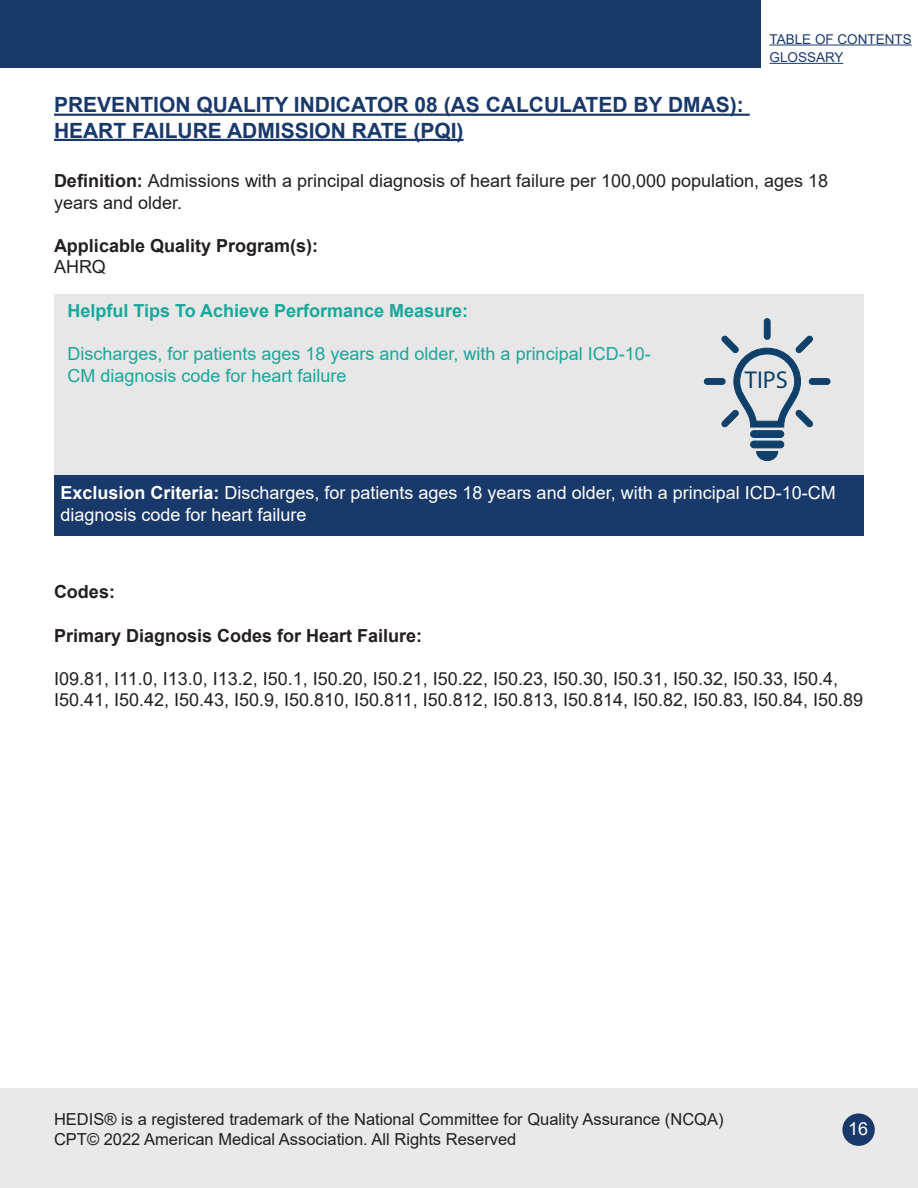
<style>
.page{position:relative;width:918px;height:1188px;background:#fff}
.page>*{position:absolute;margin:0;border:0;box-sizing:border-box;transform-origin:0 0}
.t1{font:700 24.45px "Myriad Pro";color:#0e406a}
.t2{font:700 21px "Arial";color:#1a396b}
.t3{font:18px/21.6px "Arial";color:#231f20}
.t4{font:18px/21.6px "Arial";color:#fff}
.t5{font:18px/21.6px "Arial";color:#1aa79a}
.t6{font:700 18px/21.6px "Arial";color:#231f20}
.t7{font:700 18px "Arial";color:#1aa79a}
.t8{font:16.5px/19.8px "Arial";color:#231f20}
.t9{font:13.5px "Arial";color:#1a396b}
.s1{font-weight:700}
.s2{font-weight:400}
</style>
<div class="page">
<div style="left:0;top:0;width:761px;height:68px;background:#1a396b"></div>
<hr style="left:770px;top:45px;width:142px;height:1px;background:#1a396b">
<hr style="left:770px;top:63px;width:73px;height:1px;background:#1a396b">
<hr style="left:54px;top:114px;width:696px;height:2px;background:#1a396b">
<hr style="left:54px;top:139px;width:410px;height:2px;background:#1a396b">
<div style="left:55px;top:295px;width:809px;height:180px;background:#e7e7e8"></div>
<div style="left:54px;top:475px;width:809px;height:61px;background:#1a396b"></div>
<div style="left:0;top:1089px;width:918px;height:99px;background:#e9e9e9"></div>
<div style="left:842px;top:1113px;width:33px;height:33px;background:#1a396b;border-radius:50%"></div>
<svg style="left:704px;top:318px;width:126px;height:143px"></svg>
<p class="t9" style="left:770px;top:30px;width:144px">TABLE OF CONTENTS</p>
<p class="t9" style="left:770px;top:48px;width:76px">GLOSSARY</p>
<p class="t2" style="left:54px;top:90px;width:691px">PREVENTION QUALITY INDICATOR 08 (AS CALCULATED BY DMAS):</p>
<p class="t2" style="left:54px;top:116px;width:411px">HEART FAILURE ADMISSION RATE (PQI)</p>
<p class="t3" style="left:54px;top:170px;width:776px"><span class="s1">Definition:</span> Admissions with a principal diagnosis of heart failure per 100,000 population, ages 18 years and older.</p>
<p class="t6" style="left:54px;top:235px;width:266px">Applicable Quality Program(s):<br><span class="s2">AHRQ</span></p>
<p class="t7" style="left:67px;top:298px;width:402px">Helpful Tips To Achieve Performance Measure:</p>
<p class="t5" style="left:67px;top:343px;width:585px">Discharges, for patients ages 18 years and older, with a principal ICD-10-<br>CM diagnosis code for heart failure</p>
<p class="t1" style="left:745px;top:365px;width:45px">TIPS</p>
<p class="t4" style="left:60px;top:482px;width:777px"><span class="s1">Exclusion Criteria:</span> Discharges, for patients ages 18 years and older, with a principal ICD-10-CM diagnosis code for heart failure</p>
<p class="t6" style="left:54px;top:582px;width:63px">Codes:</p>
<p class="t6" style="left:54px;top:625px;width:370px">Primary Diagnosis Codes for Heart Failure:</p>
<p class="t3" style="left:54px;top:668px;width:811px">I09.81, I11.0, I13.0, I13.2, I50.1, I50.20, I50.21, I50.22, I50.23, I50.30, I50.31, I50.32, I50.33, I50.4,<br>I50.41, I50.42, I50.43, I50.9, I50.810, I50.811, I50.812, I50.813, I50.814, I50.82, I50.83, I50.84, I50.89</p>
<p class="t8" style="left:54px;top:1110px;width:671px">HEDIS® is a registered trademark of the National Committee for Quality Assurance (NCQA)<br>CPT© 2022 American Medical Association. All Rights Reserved</p>
<p class="t4" style="left:848px;top:1118px;width:22px">16</p>
</div>
